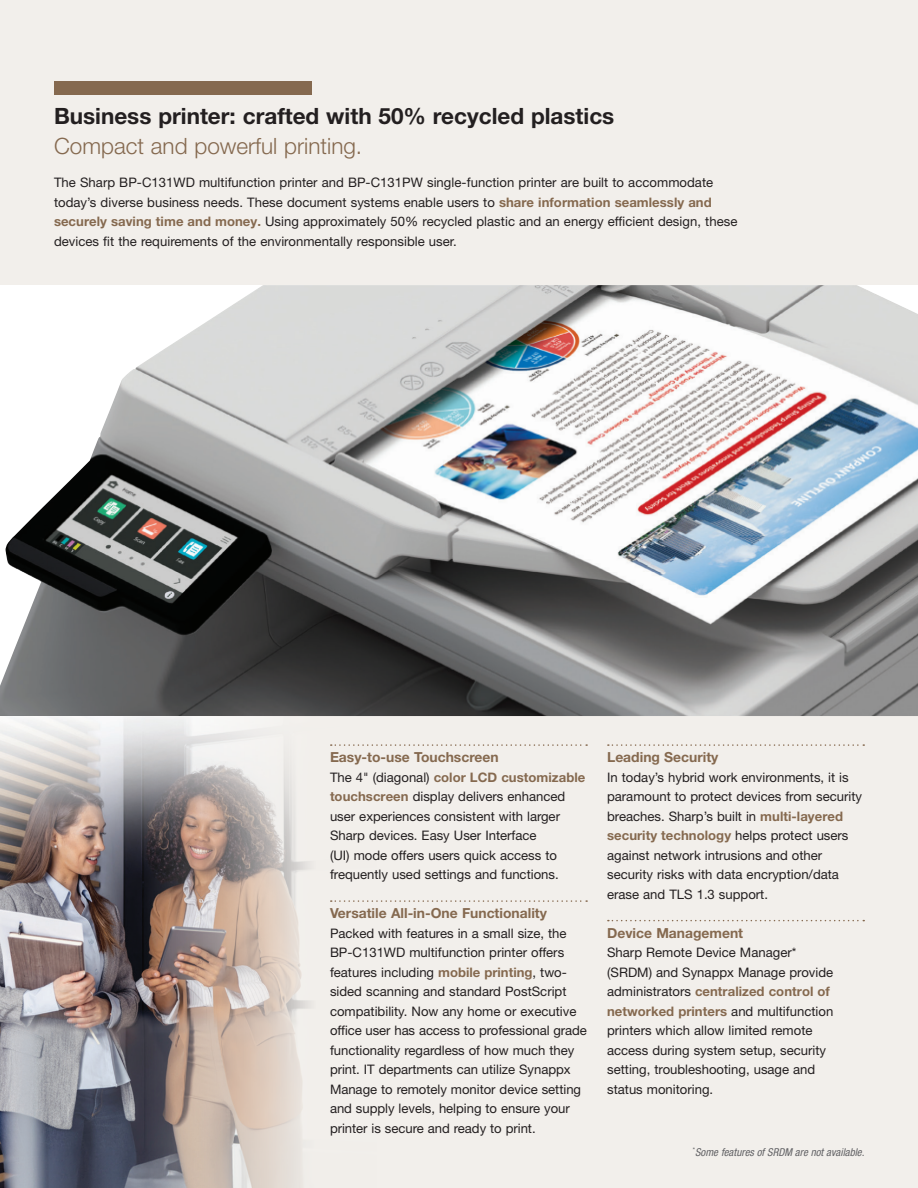
<style>
.page{position:relative;width:918px;height:1188px;background:#f2efeb}
.page>*{position:absolute;margin:0;border:0;box-sizing:border-box;transform-origin:0 0}
.Headline_BOLD_2022{font:700 22.5px "Helvetica Neue LT Std";color:#231f20}
.Lead_in_Blue_Headline_2022{font:300 22.5px "Helvetica Neue LT Std";color:#85694f}
._2022_SUBHEADS_Color{font:700 13.8px "Helvetica Neue LT Std";color:#85694f}
.Body_Copy_2022{font:13.2px/19.5px "Helvetica Neue LT Std";color:#231f20}
.Italic_Caption_Black_7_25{font:italic condensed 10.8px "Helvetica Neue LT Std";color:#636366}
.s1{font-weight:700;color:#85694f}
</style>
<div class="page">
<div style="left:54px;top:81px;width:258px;height:13px;background:#85694f"></div>
<svg style="left:377px;top:744px;width:210px;height:2px"></svg>
<svg style="left:377px;top:900px;width:210px;height:2px"></svg>
<svg style="left:608px;top:744px;width:256px;height:2px"></svg>
<svg style="left:608px;top:920px;width:256px;height:1px"></svg>
<img style="left:0;top:285px;width:918px;height:431px">
<img style="left:0;top:716px;width:377px;height:472px">
<h1 class="Headline_BOLD_2022" style="left:54px;top:102px;width:562px">Business printer: crafted with 50% recycled plastics</h1>
<h2 class="Lead_in_Blue_Headline_2022" style="left:54px;top:132px;width:310px">Compact and powerful printing.</h2>
<p class="Body_Copy_2022" style="left:54px;top:172px;width:685px">The Sharp BP-C131WD multifunction printer and BP-C131PW single-function printer are built to accommodate today’s diverse business needs. These document systems enable users to <span class="s1">share information seamlessly and securely saving time and money.</span> Using approximately 50% recycled plastic and an energy efficient design, these devices fit the requirements of the environmentally responsible user.</p>
<h3 class="_2022_SUBHEADS_Color" style="left:330px;top:749px;width:170px">Easy-to-use Touchscreen</h3>
<p class="Body_Copy_2022" style="left:330px;top:767px;width:257px">The 4" (diagonal) <span class="s1">color LCD customizable touchscreen</span> display delivers enhanced user experiences consistent with larger Sharp devices. Easy User Interface<br>(UI) mode offers users quick access to frequently used settings and functions.</p>
<h3 class="_2022_SUBHEADS_Color" style="left:330px;top:905px;width:219px">Versatile All-in-One Functionality</h3>
<p class="Body_Copy_2022" style="left:330px;top:923px;width:258px">Packed with features in a small size, the BP-C131WD multifunction printer offers features including <span class="s1">mobile printing</span>, two&shy;sided scanning and standard PostScript compatibility. Now any home or executive office user has access to professional grade functionality regardless of how much they print. IT departments can utilize Synappx Manage to remotely monitor device setting and supply levels, helping to ensure your printer is secure and ready to print.</p>
<h3 class="_2022_SUBHEADS_Color" style="left:607px;top:749px;width:113px">Leading Security</h3>
<p class="Body_Copy_2022" style="left:607px;top:767px;width:256px">In today’s hybrid work environments, it is paramount to protect devices from security breaches. Sharp’s built in <span class="s1">multi-layered security technology</span> helps protect users against network intrusions and other security risks with data encryption/data erase and TLS 1.3 support.</p>
<h3 class="_2022_SUBHEADS_Color" style="left:607px;top:924px;width:138px">Device Management</h3>
<p class="Body_Copy_2022" style="left:607px;top:942px;width:228px">Sharp Remote Device Manager* (SRDM) and Synappx Manage provide administrators <span class="s1">centralized control of networked printers</span> and multifunction printers which allow limited remote access during system setup, security setting, troubleshooting, usage and status monitoring.</p>
<p class="Italic_Caption_Black_7_25" style="left:693px;top:1146px;width:173px"><sup>*</sup> Some features of SRDM are not available.</p>
</div>
